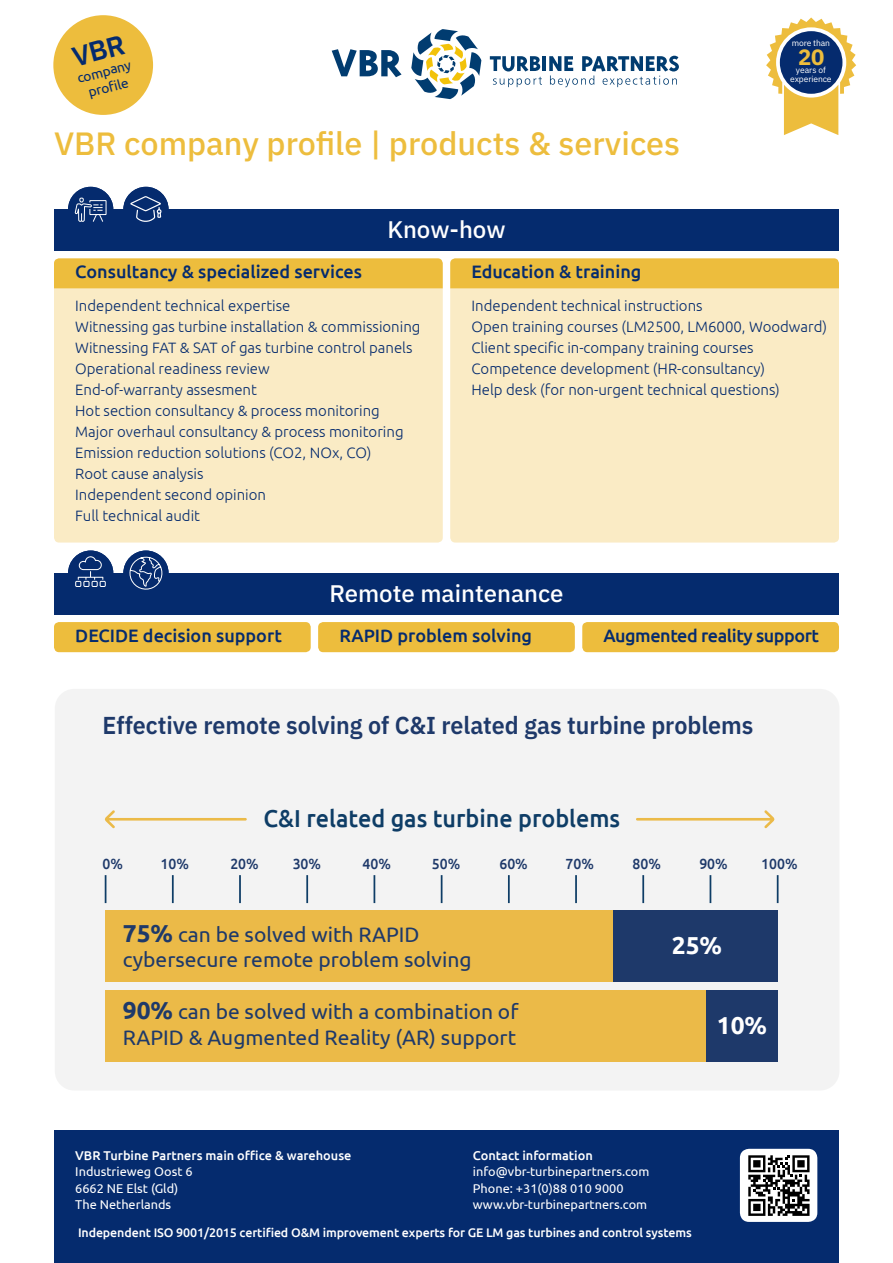
<style>
.page{position:relative;width:893px;height:1263px;background:#fff}
.page>*{position:absolute;margin:0;border:0;box-sizing:border-box;transform-origin:0 0}
.t1{font:500 32.25px "IBM Plex Sans";color:#edbd3d}
.t2{font:600 24.45px "IBM Plex Sans";color:#1e396a;scale:.95 1}
.t3{font:500 24.45px "Ubuntu";color:#0e3d66;scale:.95 1}
.t4{font:700 24.45px "Ubuntu";color:#fff}
.t5{font:500 24px "IBM Plex Sans";color:#fff}
.t6{font:700 22.05px "IBM Plex Sans";color:#edbd3d}
.t7{font:21px/25.2px "Ubuntu";color:#1e396a}
.t8{font:500 18px "Ubuntu";color:#052b6e}
.t9{font:500 18px "Ubuntu";letter-spacing:-.025em;color:#052b6e}
.t10{font:300 15px "Ubuntu";color:#052b6e}
.t11{font:500 14.7px "Ubuntu";color:#1e396a;scale:.95 1}
.t12{font:13.8px "Ubuntu";color:#052b6e}
.t13{font:12.75px "Ubuntu";color:#fff}
.t14{font:500 12.75px "Ubuntu";color:#fff}
.t15{font:500 12.45px "Ubuntu";letter-spacing:-.01em;color:#fff}
.t16{font:8.55px "IBM Plex Sans";letter-spacing:-.01em;color:#fff}
.s1{font-weight:700;font-size:24.45px}
</style>
<div class="page">
<div style="left:54px;top:209px;width:785px;height:42px;background:#052b6e"></div>
<div style="left:54px;top:313px;width:389px;height:229px;background:#faebc5"></div>
<div style="left:450px;top:288px;width:389px;height:254px;background:#faebc5"></div>
<div style="left:450px;top:258px;width:389px;height:30px;background:#edbd3d"></div>
<div style="left:123px;top:187px;width:46px;height:45px;background:#052b6e;border-radius:50%"></div>
<div style="left:68px;top:187px;width:45px;height:45px;background:#052b6e;border-radius:50%"></div>
<svg style="left:54px;top:195px;width:389px;height:118px"></svg>
<svg style="left:332px;top:49px;width:70px;height:28px"></svg>
<svg style="left:411px;top:29px;width:70px;height:70px"></svg>
<svg style="left:490px;top:56px;width:52px;height:31px"></svg>
<hr style="left:543px;top:56px;width:3px;height:15px;background:#013c70">
<svg style="left:549px;top:56px;width:130px;height:31px"></svg>
<div style="left:54px;top:1130px;width:785px;height:133px;background:#052b6e"></div>
<svg style="left:740px;top:1149px;width:77px;height:73px;background:#9f9fa0"></svg>
<div style="left:54px;top:573px;width:785px;height:42px;background:#052b6e"></div>
<div style="left:54px;top:622px;width:257px;height:30px;background:#edbd3d;border-radius:5px"></div>
<div style="left:582px;top:622px;width:257px;height:30px;background:#edbd3d;border-radius:5px"></div>
<div style="left:318px;top:622px;width:257px;height:30px;background:#edbd3d;border-radius:5px"></div>
<div style="left:68px;top:550px;width:45px;height:46px;background:#052b6e;border-radius:50%"></div>
<svg style="left:75px;top:556px;width:31px;height:31px"></svg>
<div style="left:123px;top:550px;width:46px;height:46px;background:#052b6e;border-radius:50%"></div>
<svg style="left:126px;top:554px;width:38px;height:36px"></svg>
<div style="left:55px;top:689px;width:784px;height:401px;background:#f3f3f3;border-radius:19px"></div>
<div style="left:105px;top:910px;width:508px;height:72px;background:#ebba48"></div>
<div style="left:613px;top:910px;width:165px;height:72px;background:#1e396a"></div>
<svg style="left:105px;top:810px;width:142px;height:18px"></svg>
<svg style="left:636px;top:810px;width:138px;height:18px"></svg>
<svg style="left:105px;top:875px;width:1px;height:28px"></svg>
<hr style="left:172px;top:875px;width:2px;height:28px;background:#0e3d66">
<hr style="left:239px;top:875px;width:2px;height:28px;background:#0e3d66">
<hr style="left:306px;top:875px;width:2px;height:28px;background:#0e3d66">
<svg style="left:374px;top:875px;width:1px;height:28px"></svg>
<svg style="left:441px;top:875px;width:1px;height:28px"></svg>
<hr style="left:508px;top:875px;width:2px;height:28px;background:#0e3d66">
<hr style="left:575px;top:875px;width:2px;height:28px;background:#0e3d66">
<hr style="left:642px;top:875px;width:2px;height:28px;background:#0e3d66">
<svg style="left:710px;top:875px;width:1px;height:28px"></svg>
<svg style="left:777px;top:875px;width:1px;height:28px"></svg>
<div style="left:105px;top:989px;width:508px;height:72px;background:#ebba48"></div>
<div style="left:613px;top:989px;width:165px;height:72px;background:#ebba48"></div>
<div style="left:706px;top:989px;width:72px;height:72px;background:#1e396a"></div>
<div style="left:53px;top:15px;width:100px;height:100px;background:#edbd3d;border-radius:50%"></div>
<svg style="left:766px;top:17px;width:90px;height:118px"></svg>
<div style="left:780px;top:31px;width:62px;height:63px;background:#052b6e;border-radius:50%"></div>
<p class="t12" style="left:75px;top:70px;width:57px;rotate:-15deg">company</p>
<p class="t12" style="left:86px;top:85px;width:43px;rotate:-15deg">profile</p>
<p class="t1" style="left:54px;top:118px;width:628px">VBR company profile | products &amp; services</p>
<p class="t5" style="left:387px;top:211px;width:120px">Know-how</p>
<p class="t16" style="left:792px;top:37px;width:40px">more than</p>
<p class="t16" style="left:796px;top:64px;width:32px">years of</p>
<p class="t16" style="left:790px;top:72px;width:43px">experience</p>
<p class="t6" style="left:798px;top:40px;width:28px">20</p>
<p class="t8" style="left:75px;top:261px;width:288px">Consultancy &amp; specialized services</p>
<p class="t8" style="left:471px;top:261px;width:172px">Education &amp; training</p>
<p class="t10" style="left:75px;top:296px;width:217px">Independent technical expertise</p>
<p class="t10" style="left:75px;top:317px;width:347px">Witnessing gas turbine installation &amp; commissioning</p>
<p class="t10" style="left:75px;top:338px;width:339px">Witnessing FAT &amp; SAT of gas turbine control panels</p>
<p class="t10" style="left:75px;top:359px;width:196px">Operational readiness review</p>
<p class="t10" style="left:75px;top:380px;width:183px">End-of-warranty assesment</p>
<p class="t10" style="left:75px;top:401px;width:306px">Hot section consultancy &amp; process monitoring</p>
<p class="t10" style="left:75px;top:422px;width:330px">Major overhaul consultancy &amp; process monitoring</p>
<p class="t10" style="left:75px;top:443px;width:298px">Emission reduction solutions (CO2, NOx, CO)</p>
<p class="t10" style="left:75px;top:464px;width:130px">Root cause analysis</p>
<p class="t10" style="left:75px;top:485px;width:192px">Independent second opinion</p>
<p class="t10" style="left:75px;top:506px;width:126px">Full technical audit</p>
<p class="t10" style="left:471px;top:296px;width:233px">Independent technical instructions</p>
<p class="t10" style="left:471px;top:317px;width:357px">Open training courses (LM2500, LM6000, Woodward)</p>
<p class="t10" style="left:471px;top:338px;width:284px">Client specific in-company training courses</p>
<p class="t10" style="left:471px;top:359px;width:295px">Competence development (HR-consultancy)</p>
<p class="t10" style="left:471px;top:380px;width:310px">Help desk (for non-urgent technical questions)</p>
<p class="t5" style="left:329px;top:575px;width:236px">Remote maintenance</p>
<p class="t8" style="left:75px;top:624px;width:208px">DECIDE decision support</p>
<p class="t8" style="left:339px;top:624px;width:194px">RAPID problem solving</p>
<p class="t9" style="left:603px;top:624px;width:217px">Augmented reality support</p>
<p class="t2" style="left:102px;top:706px;width:687px">Effective remote solving of C&amp;I related gas turbine problems</p>
<p class="t3" style="left:263px;top:803px;width:377px">C&amp;I related gas turbine problems</p>
<p class="t11" style="left:102px;top:855px;width:23px">0%</p>
<p class="t11" style="left:161px;top:855px;width:31px">10%</p>
<p class="t11" style="left:230px;top:855px;width:31px">20%</p>
<p class="t11" style="left:293px;top:855px;width:31px">30%</p>
<p class="t11" style="left:363px;top:855px;width:31px">40%</p>
<p class="t11" style="left:432px;top:855px;width:31px">50%</p>
<p class="t11" style="left:499px;top:855px;width:31px">60%</p>
<p class="t11" style="left:566px;top:855px;width:31px">70%</p>
<p class="t11" style="left:632px;top:855px;width:31px">80%</p>
<p class="t11" style="left:699px;top:855px;width:31px">90%</p>
<p class="t11" style="left:761px;top:855px;width:40px">100%</p>
<p class="t7" style="left:123px;top:921px;width:350px"><span class="s1">75%</span> can be solved with RAPID cybersecure remote problem solving</p>
<p class="t7" style="left:123px;top:999px;width:397px"><span class="s1">90%</span> can be solved with a combination of<br>RAPID &amp; Augmented Reality (AR) support</p>
<p class="t4" style="left:672px;top:931px;width:52px">25%</p>
<p class="t4" style="left:717px;top:1010px;width:52px">10%</p>
<p class="t14" style="left:75px;top:1147px;width:278px">VBR Turbine Partners main office &amp; warehouse</p>
<p class="t13" style="left:75px;top:1164px;width:119px">Industrieweg Oost 6</p>
<p class="t13" style="left:75px;top:1181px;width:105px">6662 NE Elst (Gld)</p>
<p class="t13" style="left:75px;top:1197px;width:98px">The Netherlands</p>
<p class="t14" style="left:473px;top:1147px;width:121px">Contact information</p>
<p class="t13" style="left:473px;top:1164px;width:178px">info@vbr-turbinepartners.com</p>
<p class="t13" style="left:473px;top:1181px;width:152px">Phone: +31(0)88 010 9000</p>
<p class="t13" style="left:473px;top:1197px;width:176px">www.vbr-turbinepartners.com</p>
<p class="t15" style="left:78px;top:1224px;width:615px">Independent ISO 9001/2015 certified O&amp;M improvement experts for GE LM gas turbines and control systems</p>
</div>
